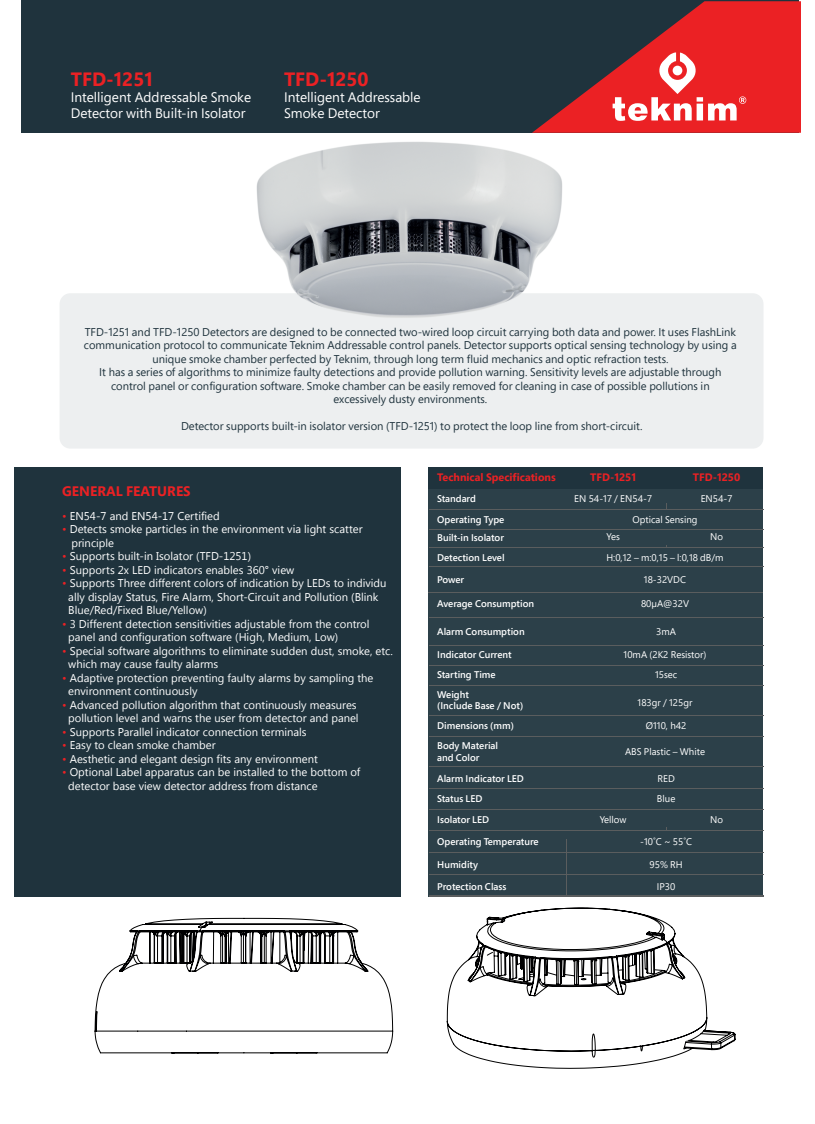
<style>
.page{position:relative;width:815px;height:1124px;background:#fff}
.page>*{position:absolute;margin:0;border:0;box-sizing:border-box;transform-origin:0 0}
.t1{font:700 19.25px "Segoe Pro";color:#eb2124}
.t2{font:13.75px/16.5px "Segoe Pro";color:#fff}
.t3{font:700 13.75px "Segoe Pro";color:#eb2124}
.t4{font:11.25px/13.5px "Segoe UI";color:#fff}
.t5{font:11.25px/13.5px "Segoe Pro";color:#1f333d;text-align:center}
.t6{font:700 10.75px "Segoe Pro";color:#eb2124}
.t7{font:600 9.75px/11.6px "Segoe Pro";color:#fff}
.t8{font:9.75px "Segoe Pro";color:#fff}
.s1{color:#eb2124}
</style>
<div class="page">
<div style="left:60px;top:293px;width:703px;height:155px;background:#edeff0;border-radius:11px"></div>
<div style="left:21px;top:0;width:778px;height:133px;background:#1f333d"></div>
<svg style="left:532px;top:1px;width:269px;height:132px"></svg>
<div style="left:673px;top:66px;width:9px;height:9px;background:#fff;border-radius:50%"></div>
<div style="left:14px;top:467px;width:387px;height:429px;background:#1f333d"></div>
<div style="left:429px;top:467px;width:334px;height:429px;background:#2c4049"></div>
<div style="left:429px;top:467px;width:334px;height:21px;background:#1f333d"></div>
<img style="left:256px;top:142px;width:306px;height:176px">
<svg style="left:94px;top:917px;width:300px;height:136px"></svg>
<svg style="left:446px;top:907px;width:290px;height:162px"></svg>
<h1 class="t1" style="left:71px;top:66px;width:83px">TFD-1251</h1>
<p class="t2" style="left:71px;top:88px;width:182px">Intelligent Addressable Smoke<br>Detector with Built-in Isolator</p>
<h1 class="t1" style="left:284px;top:66px;width:86px">TFD-1250</h1>
<p class="t2" style="left:284px;top:88px;width:138px">Intelligent Addressable<br>Smoke Detector</p>
<p class="t5" style="left:84px;top:324px;width:654px">TFD-1251 and TFD-1250 Detectors are designed to be connected two-wired loop circuit carrying both data and power. It uses FlashLink communication protocol to communicate Teknim Addressable control panels. Detector supports optical sensing technology by using a unique smoke chamber perfected by Teknim, through long term fluid mechanics and optic refraction tests.<br>It has a series of algorithms to minimize faulty detections and provide pollution warning. Sensitivity levels are adjustable through control panel or configuration software. Smoke chamber can be easily removed for cleaning in case of possible pollutions in excessively dusty environments.</p>
<p class="t5" style="left:181px;top:419px;width:463px">Detector supports built-in isolator version (TFD-1251) to protect the loop line from short-circuit.</p>
<p class="t3" style="left:62px;top:481px;width:130px">GENERAL FEATURES</p>
<p class="t4" style="left:62px;top:508px;width:159px"><span class="s1">•</span> EN54-7 and EN54-17 Certified</p>
<p class="t4" style="left:71px;top:521px;width:293px;text-indent:-9px"><span class="s1">•</span> Detects smoke particles in the environment via light scatter principle</p>
<p class="t4" style="left:62px;top:548px;width:190px"><span class="s1">•</span> Supports built-in Isolator (TFD-1251)</p>
<p class="t4" style="left:62px;top:562px;width:234px"><span class="s1">•</span> Supports 2x LED indicators enables 360° view</p>
<p class="t4" style="left:68px;top:575px;width:320px;text-indent:-6px"><span class="s1">•</span> Supports Three different colors of indication by LEDs to individu ally display Status, Fire Alarm, Short-Circuit and Pollution (Blink<br>Blue/Red/Fixed Blue/Yellow)</p>
<p class="t4" style="left:68px;top:616px;width:303px;text-indent:-6px"><span class="s1">•</span> 3 Different detection sensitivities adjustable from the control panel and configuration software (High, Medium, Low)</p>
<p class="t4" style="left:68px;top:643px;width:326px;text-indent:-6px"><span class="s1">•</span> Special software algorithms to eliminate sudden dust, smoke, etc. which may cause faulty alarms</p>
<p class="t4" style="left:68px;top:670px;width:307px;text-indent:-6px"><span class="s1">•</span> Adaptive protection preventing faulty alarms by sampling the environment continuously</p>
<p class="t4" style="left:62px;top:697px;width:298px;text-align:center"><span class="s1">•</span> Advanced pollution algorithm that continuously measures pollution level and warns the user from detector and panel</p>
<p class="t4" style="left:62px;top:724px;width:246px"><span class="s1">•</span> Supports Parallel indicator connection terminals</p>
<p class="t4" style="left:62px;top:737px;width:155px"><span class="s1">•</span> Easy to clean smoke chamber</p>
<p class="t4" style="left:62px;top:751px;width:257px"><span class="s1">•</span> Aesthetic and elegant design fits any environment</p>
<p class="t4" style="left:68px;top:764px;width:294px;text-indent:-6px"><span class="s1">•</span> Optional Label apparatus can be installed to the bottom of detector base view detector address from distance</p>
<p class="t6" style="left:437px;top:469px;width:120px">Technical Specifications</p>
<p class="t6" style="left:590px;top:469px;width:47px">TFD-1251</p>
<p class="t6" style="left:693px;top:469px;width:49px">TFD-1250</p>
<p class="t7" style="left:437px;top:487px;width:69px;line-height:21.2px">Standard<br>Operating Type</p>
<p class="t8" style="left:574px;top:491px;width:79px">EN 54-17 / EN54-7</p>
<p class="t8" style="left:701px;top:491px;width:33px">EN54-7</p>
<p class="t8" style="left:632px;top:513px;width:67px">Optical Sensing</p>
<p class="t7" style="left:437px;top:528px;width:69px;line-height:19.2px">Built-in Isolator<br>Detection Level</p>
<p class="t7" style="left:437px;top:573px;width:28px">Power</p>
<p class="t8" style="left:606px;top:530px;width:15px">Yes</p>
<p class="t8" style="left:710px;top:530px;width:14px">No</p>
<p class="t8" style="left:606px;top:550px;width:119px">H:0,12 – m:0,15 – l:0,18 dB/m</p>
<p class="t8" style="left:644px;top:572px;width:44px">18-32VDC</p>
<p class="t7" style="left:437px;top:597px;width:98px">Average Consumption</p>
<p class="t8" style="left:641px;top:596px;width:50px">80µA@32V</p>
<p class="t7" style="left:437px;top:625px;width:89px">Alarm Consumption</p>
<p class="t8" style="left:656px;top:624px;width:21px">3mA</p>
<p class="t7" style="left:437px;top:648px;width:76px">Indicator Current</p>
<p class="t8" style="left:624px;top:648px;width:84px">10mA (2K2 Resistor)</p>
<p class="t7" style="left:437px;top:668px;width:60px">Starting Time</p>
<p class="t8" style="left:655px;top:668px;width:24px">15sec</p>
<p class="t7" style="left:437px;top:688px;width:88px">Weight<br>(Include Base / Not)</p>
<p class="t8" style="left:638px;top:695px;width:56px">183gr / 125gr</p>
<p class="t7" style="left:437px;top:719px;width:78px">Dimensions (mm)</p>
<p class="t8" style="left:646px;top:718px;width:42px">Ø110, h42</p>
<p class="t7" style="left:437px;top:739px;width:62px">Body Material and Color</p>
<p class="t8" style="left:625px;top:744px;width:81px">ABS Plastic – White</p>
<p class="t7" style="left:437px;top:772px;width:88px">Alarm Indicator LED</p>
<p class="t8" style="left:658px;top:771px;width:19px">RED</p>
<p class="t7" style="left:437px;top:792px;width:47px">Status LED</p>
<p class="t8" style="left:657px;top:791px;width:20px">Blue</p>
<p class="t7" style="left:437px;top:813px;width:53px">Isolator LED</p>
<p class="t7" style="left:437px;top:835px;width:103px">Operating Temperature</p>
<p class="t8" style="left:640px;top:834px;width:53px">-10˚C ~ 55˚C</p>
<p class="t7" style="left:437px;top:858px;width:42px">Humidity</p>
<p class="t8" style="left:650px;top:857px;width:35px">95% RH</p>
<p class="t7" style="left:437px;top:879px;width:71px">Protection Class</p>
<p class="t8" style="left:657px;top:879px;width:20px">IP30</p>
<p class="t8" style="left:600px;top:812px;width:28px">Yellow</p>
<p class="t8" style="left:710px;top:812px;width:14px">No</p>
</div>
